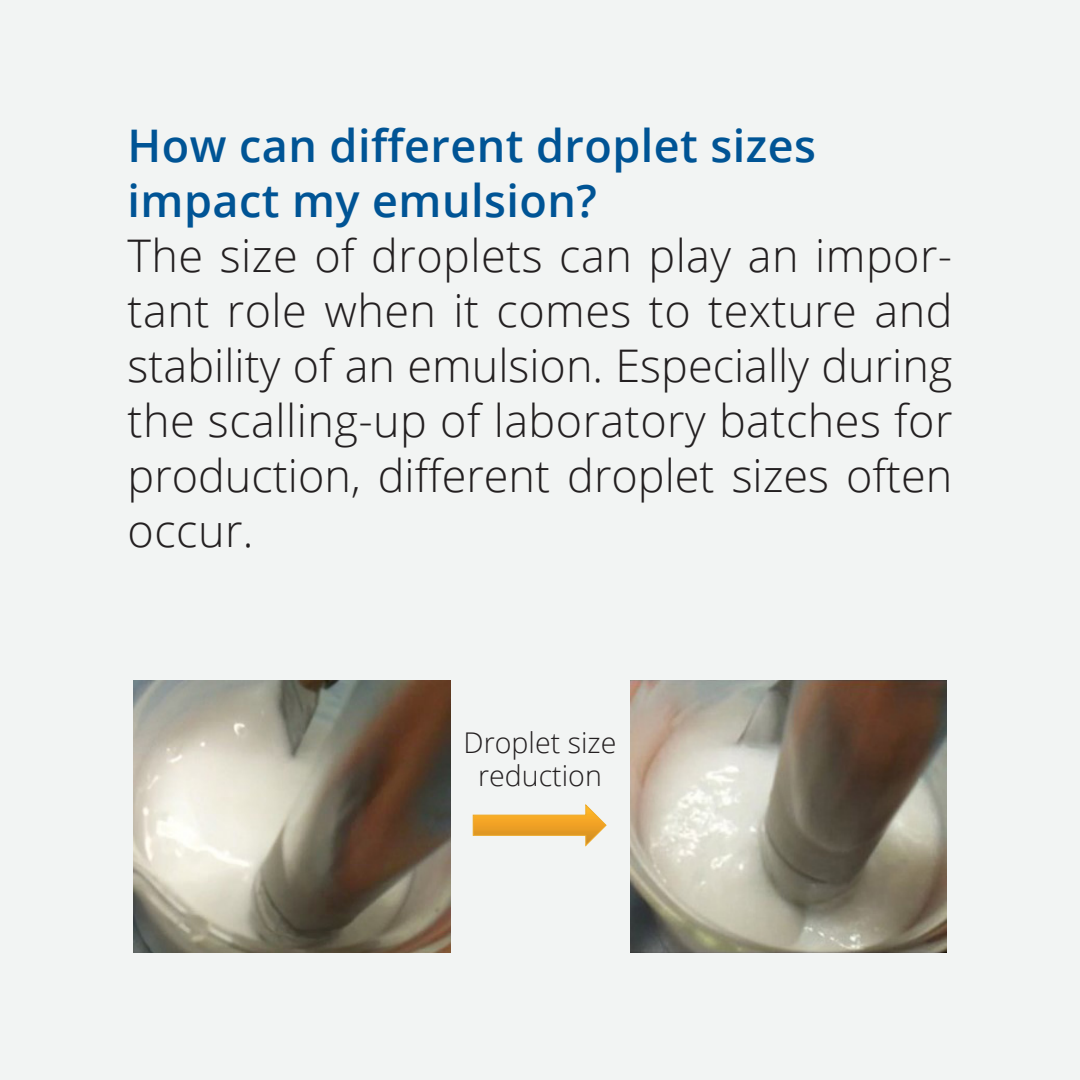
<style>
.page{position:relative;width:1080px;height:1080px;background:#f2f4f3}
.page>*{position:absolute;margin:0;border:0;box-sizing:border-box;transform-origin:0 0}
.Text-Insta{font:300 45px/55px "Open Sans";color:#231f20;text-align:justify}
.Titel_Insta{font:600 45px/55px "Open Sans";letter-spacing:.01em;color:#005495}
.Legende{font:300 28.6px "Open Sans";color:#231f20}
</style>
<div class="page">
<img style="left:133px;top:681px;width:317px;height:271px">
<img style="left:631px;top:681px;width:316px;height:271px">
<svg style="left:472px;top:804px;width:135px;height:43px"></svg>
<p class="Titel_Insta" style="left:128px;top:117px;width:690px">How can different droplet sizes impact my emulsion?</p>
<p class="Text-Insta" style="left:128px;top:227px;width:826px">The size of droplets can play an impor&shy;tant role when it comes to texture and stability of an emulsion. Especially during the scalling-up of laboratory batches for production, different droplet sizes often occur.</p>
<p class="Legende" style="left:464px;top:723px;width:154px">Droplet size</p>
<p class="Legende" style="left:478px;top:756px;width:125px">reduction</p>
</div>
